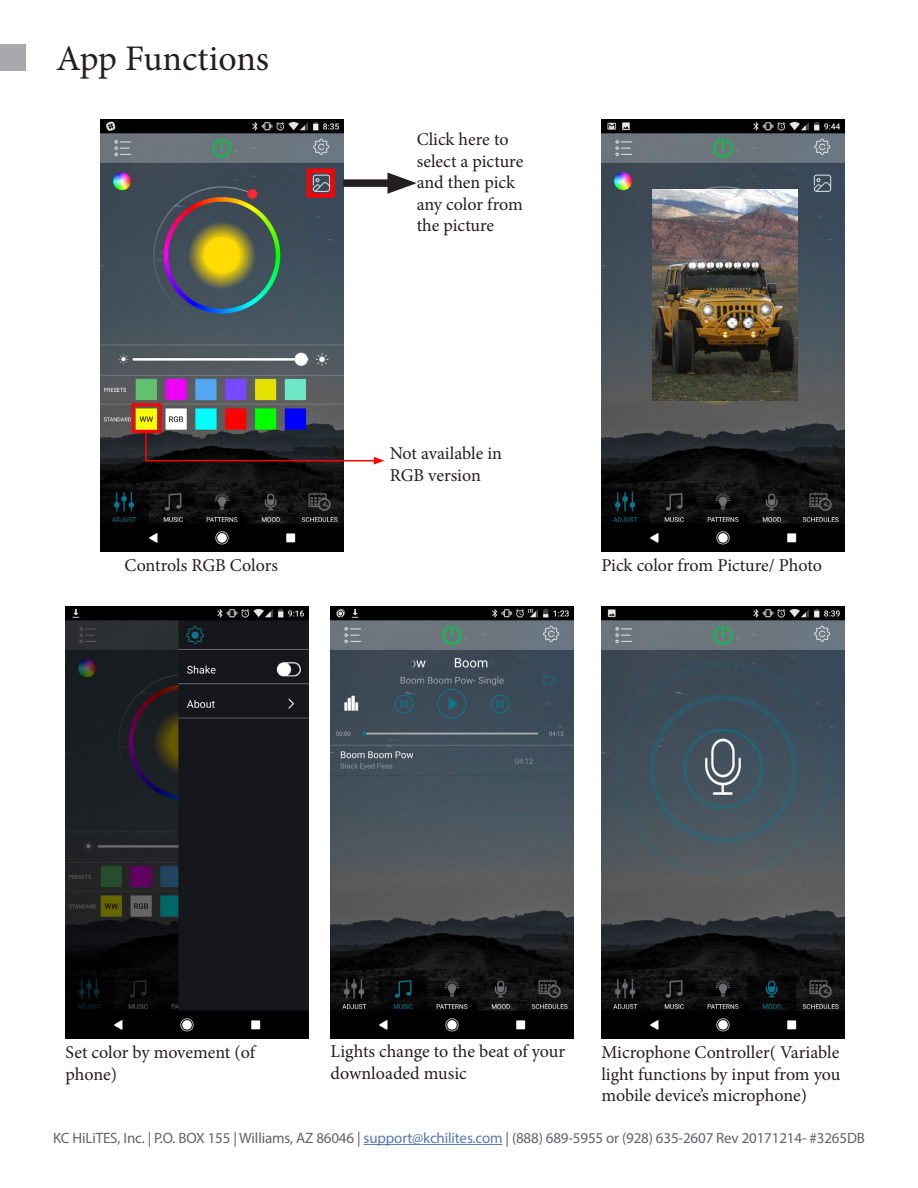
<style>
.page{position:relative;width:918px;height:1188px;background:#fff}
.page>*{position:absolute;margin:0;border:0;box-sizing:border-box;transform-origin:0 0}
.t1{font:36px "Minion Pro";letter-spacing:-.005em;color:#231f20}
.t2{font:18px/21.6px "Minion Pro";letter-spacing:-.005em;color:#231f20}
.t3{font:15px "Myriad Pro";letter-spacing:-.01em;color:#636366}
.s1{color:#5678b0}
</style>
<div class="page">
<div style="left:0;top:44px;width:26px;height:27px;background:#a8a9ad"></div>
<hr style="left:364px;top:1144px;width:139px;height:1px;background:#5678b0">
<img style="left:100px;top:119px;width:243px;height:432px">
<img style="left:601px;top:119px;width:243px;height:432px">
<img style="left:653px;top:189px;width:144px;height:212px">
<img style="left:66px;top:606px;width:243px;height:432px">
<img style="left:331px;top:606px;width:243px;height:432px">
<img style="left:601px;top:606px;width:243px;height:432px">
<div style="left:307px;top:169px;width:28px;height:29px;border:4px solid #f00"></div>
<div style="left:343px;top:179px;width:57px;height:8px;background:#231f20"></div>
<svg style="left:387px;top:173px;width:30px;height:21px"></svg>
<div style="left:132px;top:403px;width:30px;height:30px;border:3px solid #f00"></div>
<hr style="left:145px;top:432px;width:2px;height:29px;background:#f00">
<hr style="left:145px;top:460px;width:231px;height:1px;background:#f00">
<svg style="left:374px;top:457px;width:10px;height:8px"></svg>
<p class="t1" style="left:56px;top:35px;width:214px">App Functions</p>
<p class="t2" style="left:124px;top:555px;width:155px">Controls RGB Colors</p>
<p class="t2" style="left:417px;top:129px;width:108px">Click here to select a picture and then pick any color from the picture</p>
<p class="t2" style="left:390px;top:443px;width:114px">Not available in<br>RGB version</p>
<p class="t2" style="left:601px;top:555px;width:222px">Pick color from Picture/ Photo</p>
<p class="t2" style="left:66px;top:1042px;width:191px">Set color by movement (of phone)</p>
<p class="t2" style="left:331px;top:1041px;width:236px">Lights change to the beat of your downloaded music</p>
<p class="t2" style="left:601px;top:1042px;width:241px;text-align:justify">Microphone Controller( Variable light functions by input from you mobile device’s microphone)</p>
<p class="t3" style="left:53px;top:1129px;width:813px">KC HiLiTES, Inc. | P.O. BOX 155 | Williams, AZ 86046 | <span class="s1">support@kchilites.com</span> | (888) 689-5955 or (928) 635-2607 Rev 20171214- #3265DB</p>
</div>
